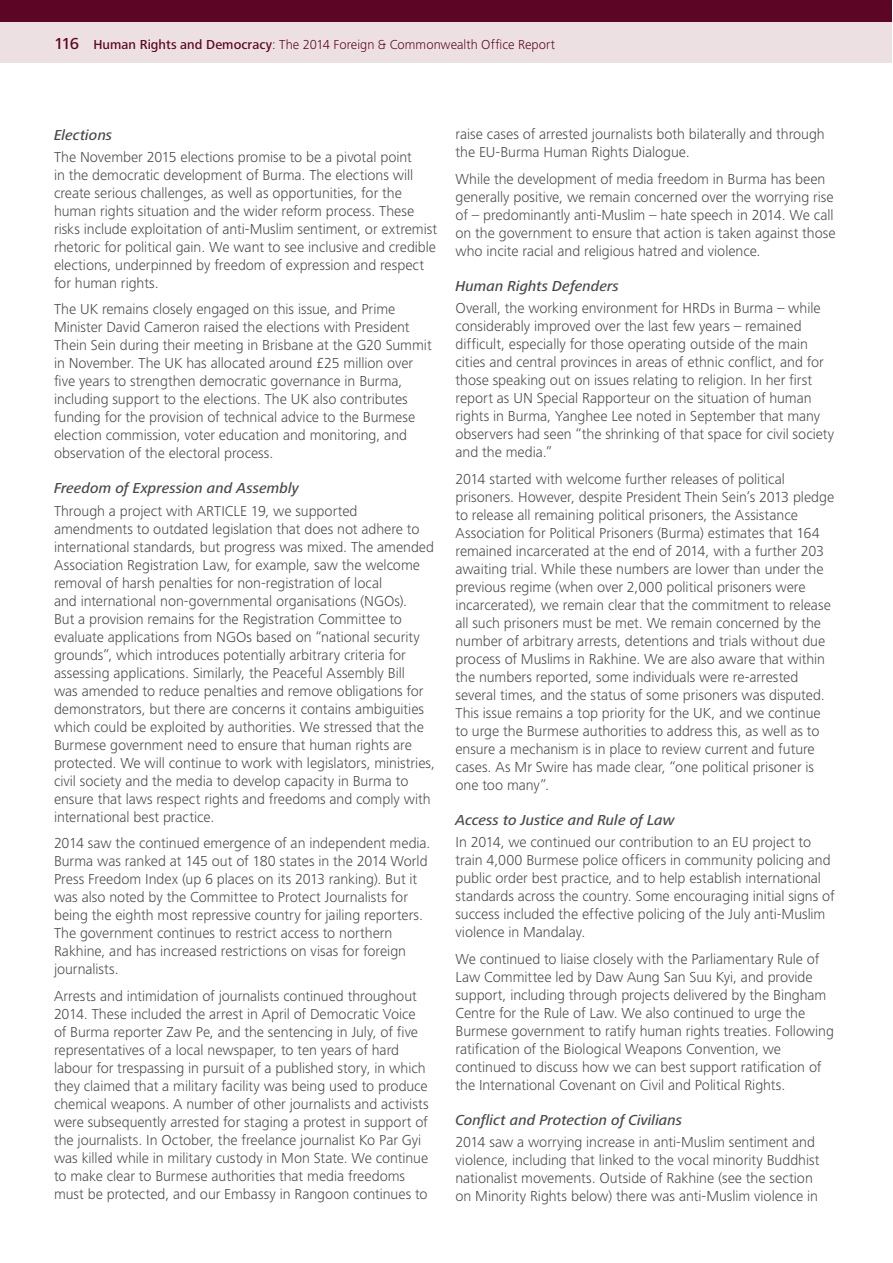
<style>
.page{position:relative;width:893px;height:1263px;background:#fff}
.page>*{position:absolute;margin:0;border:0;box-sizing:border-box;transform-origin:0 0}
.t1{font:300 15px/18px "Frutiger Next LT";letter-spacing:-.005em;color:#4a4a49}
.t2{font:italic 500 15px "Frutiger Next LT";color:#4a4a49}
.t3{font:300 13.5px "Frutiger Next LT";letter-spacing:.005em;color:#5d0524}
.s1{font-weight:500;font-size:16.5px}
.s2{font-weight:500}
</style>
<div class="page">
<div style="left:0;top:0;width:892px;height:63px;background:#ede0e3"></div>
<div style="left:0;top:0;width:892px;height:21px;background:#5d0524"></div>
<p class="t3" style="left:54px;top:37px;width:503px"><span class="s1">116</span> <span class="s2">Human Rights and Democracy</span>: The 2014 Foreign &amp; Commonwealth Office Report</p>
<p class="t2" style="left:54px;top:126px;width:60px">Elections</p>
<p class="t1" style="left:54px;top:148px;width:385px">The November 2015 elections promise to be a pivotal point<br>in the democratic development of Burma. The elections will create serious challenges, as well as opportunities, for the human rights situation and the wider reform process. These risks include exploitation of anti-Muslim sentiment, or extremist rhetoric for political gain. We want to see inclusive and credible elections, underpinned by freedom of expression and respect for human rights.</p>
<p class="t1" style="left:54px;top:300px;width:379px">The UK remains closely engaged on this issue, and Prime Minister David Cameron raised the elections with President Thein Sein during their meeting in Brisbane at the G20 Summit in November. The UK has allocated around £25 million over five years to strengthen democratic governance in Burma, including support to the elections. The UK also contributes funding for the provision of technical advice to the Burmese election commission, voter education and monitoring, and observation of the electoral process.</p>
<p class="t2" style="left:54px;top:480px;width:246px">Freedom of Expression and Assembly</p>
<p class="t1" style="left:54px;top:502px;width:383px">Through a project with ARTICLE 19, we supported amendments to outdated legislation that does not adhere to international standards, but progress was mixed. The amended Association Registration Law, for example, saw the welcome removal of harsh penalties for non-registration of local<br>and international non-governmental organisations (NGOs).<br>But a provision remains for the Registration Committee to evaluate applications from NGOs based on “national security grounds”, which introduces potentially arbitrary criteria for assessing applications. Similarly, the Peaceful Assembly Bill<br>was amended to reduce penalties and remove obligations for demonstrators, but there are concerns it contains ambiguities which could be exploited by authorities. We stressed that the Burmese government need to ensure that human rights are protected. We will continue to work with legislators, ministries, civil society and the media to develop capacity in Burma to ensure that laws respect rights and freedoms and comply with international best practice.</p>
<p class="t1" style="left:54px;top:834px;width:378px">2014 saw the continued emergence of an independent media.<br>Burma was ranked at 145 out of 180 states in the 2014 World Press Freedom Index (up 6 places on its 2013 ranking). But it was also noted by the Committee to Protect Journalists for being the eighth most repressive country for jailing reporters.<br>The government continues to restrict access to northern Rakhine, and has increased restrictions on visas for foreign journalists.</p>
<p class="t1" style="left:54px;top:987px;width:376px">Arrests and intimidation of journalists continued throughout 2014. These included the arrest in April of Democratic Voice of Burma reporter Zaw Pe, and the sentencing in July, of five representatives of a local newspaper, to ten years of hard labour for trespassing in pursuit of a published story, in which they claimed that a military facility was being used to produce chemical weapons. A number of other journalists and activists were subsequently arrested for staging a protest in support of the journalists. In October, the freelance journalist Ko Par Gyi was killed while in military custody in Mon State. We continue to make clear to Burmese authorities that media freedoms must be protected, and our Embassy in Rangoon continues to</p>
<p class="t1" style="left:455px;top:126px;width:371px">raise cases of arrested journalists both bilaterally and through the EU-Burma Human Rights Dialogue.</p>
<p class="t1" style="left:455px;top:170px;width:382px">While the development of media freedom in Burma has been generally positive, we remain concerned over the worrying rise of – predominantly anti-Muslim – hate speech in 2014. We call on the government to ensure that action is taken against those who incite racial and religious hatred and violence.</p>
<p class="t2" style="left:455px;top:278px;width:165px">Human Rights Defenders</p>
<p class="t1" style="left:455px;top:299px;width:380px">Overall, the working environment for HRDs in Burma – while considerably improved over the last few years – remained difficult, especially for those operating outside of the main cities and central provinces in areas of ethnic conflict, and for those speaking out on issues relating to religion. In her first report as UN Special Rapporteur on the situation of human rights in Burma, Yanghee Lee noted in September that many observers had seen “the shrinking of that space for civil society and the media.”</p>
<p class="t1" style="left:455px;top:470px;width:380px">2014 started with welcome further releases of political prisoners. However, despite President Thein Sein’s 2013 pledge to release all remaining political prisoners, the Assistance Association for Political Prisoners (Burma) estimates that 164 remained incarcerated at the end of 2014, with a further 203 awaiting trial. While these numbers are lower than under the previous regime (when over 2,000 political prisoners were incarcerated), we remain clear that the commitment to release all such prisoners must be met. We remain concerned by the number of arbitrary arrests, detentions and trials without due process of Muslims in Rakhine. We are also aware that within the numbers reported, some individuals were re-arrested several times, and the status of some prisoners was disputed.<br>This issue remains a top priority for the UK, and we continue to urge the Burmese authorities to address this, as well as to ensure a mechanism is in place to review current and future cases. As Mr Swire has made clear, “one political prisoner is one too many”.</p>
<p class="t2" style="left:455px;top:811px;width:221px">Access to Justice and Rule of Law</p>
<p class="t1" style="left:455px;top:833px;width:381px">In 2014, we continued our contribution to an EU project to train 4,000 Burmese police officers in community policing and public order best practice, and to help establish international standards across the country. Some encouraging initial signs of success included the effective policing of the July anti-Muslim violence in Mandalay.</p>
<p class="t1" style="left:455px;top:950px;width:380px">We continued to liaise closely with the Parliamentary Rule of Law Committee led by Daw Aung San Suu Kyi, and provide support, including through projects delivered by the Bingham Centre for the Rule of Law. We also continued to urge the Burmese government to ratify human rights treaties. Following ratification of the Biological Weapons Convention, we continued to discuss how we can best support ratification of the International Covenant on Civil and Political Rights.</p>
<p class="t2" style="left:455px;top:1111px;width:228px">Conflict and Protection of Civilians</p>
<p class="t1" style="left:455px;top:1133px;width:365px">2014 saw a worrying increase in anti-Muslim sentiment and violence, including that linked to the vocal minority Buddhist nationalist movements. Outside of Rakhine (see the section on Minority Rights below) there was anti-Muslim violence in</p>
</div>
